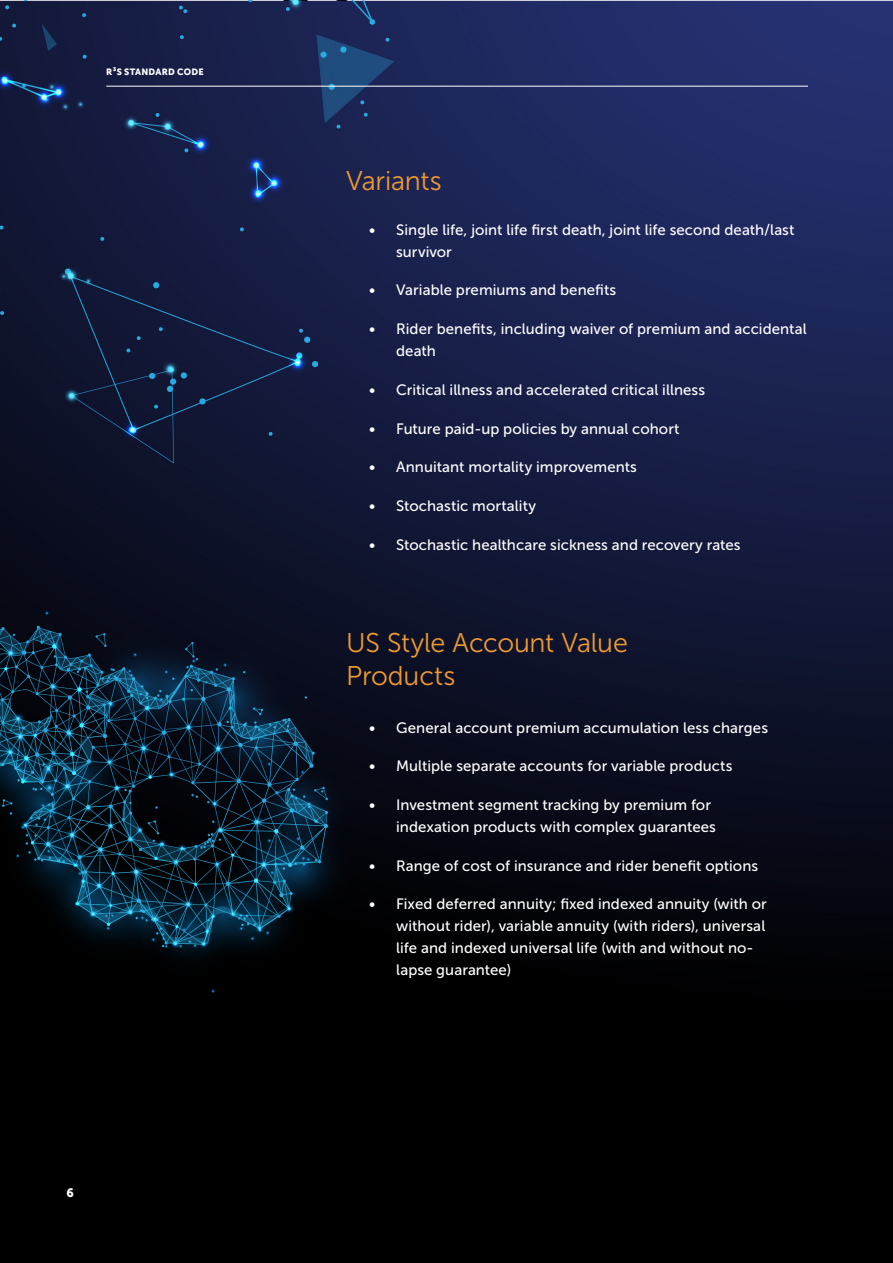
<style>
.page{position:relative;width:893px;height:1263px;background:#fff}
.page>*{position:absolute;margin:0;border:0;box-sizing:border-box;transform-origin:0 0}
.t1{font:27px/33px "Museo Sans 300";letter-spacing:-.01em;color:#ee9a32}
.t2{font:15px/21.8px "Museo Sans 500";letter-spacing:.005em;color:#fff}
.t3{font:12px "Museo Sans 900";color:#fff}
.t4{font:9px "Museo Sans 900";letter-spacing:.025em;color:#fff}
</style>
<div class="page">
<img style="left:0;top:0;width:893px;height:1263px">
<hr style="left:106px;top:86px;width:702px;height:1px;background:#fff">
<p class="t4" style="left:106px;top:67px;width:99px">R³S STANDARD CODE</p>
<p class="t3" style="left:66px;top:1186px;width:9px">6</p>
<h1 class="t1" style="left:346px;top:165px;width:97px">Variants</h1>
<p class="t2" style="left:396px;top:219px;width:400px;text-indent:-27px">• Single life, joint life first death, joint life second death/last survivor</p>
<p class="t2" style="left:369px;top:279px;width:249px">• Variable premiums and benefits</p>
<p class="t2" style="left:396px;top:318px;width:412px;text-indent:-27px">• Rider benefits, including waiver of premium and accidental death</p>
<p class="t2" style="left:369px;top:379px;width:337px">• Critical illness and accelerated critical illness</p>
<p class="t2" style="left:369px;top:417px;width:312px">• Future paid-up policies by annual cohort</p>
<p class="t2" style="left:369px;top:456px;width:269px">• Annuitant mortality improvements</p>
<p class="t2" style="left:369px;top:495px;width:168px">• Stochastic mortality</p>
<p class="t2" style="left:369px;top:534px;width:373px">• Stochastic healthcare sickness and recovery rates</p>
<h1 class="t1" style="left:346px;top:626px;width:283px">US Style Account Value<br>Products</h1>
<p class="t2" style="left:369px;top:716px;width:400px">• General account premium accumulation less charges</p>
<p class="t2" style="left:369px;top:755px;width:365px">• Multiple separate accounts for variable products</p>
<p class="t2" style="left:396px;top:794px;width:321px;text-indent:-27px">• Investment segment tracking by premium for indexation products with complex guarantees</p>
<p class="t2" style="left:369px;top:854px;width:390px">• Range of cost of insurance and rider benefit options</p>
<p class="t2" style="left:396px;top:893px;width:372px;text-indent:-27px">• Fixed deferred annuity; fixed indexed annuity (with or without rider), variable annuity (with riders), universal life and indexed universal life (with and without no&shy;lapse guarantee)</p>
</div>
